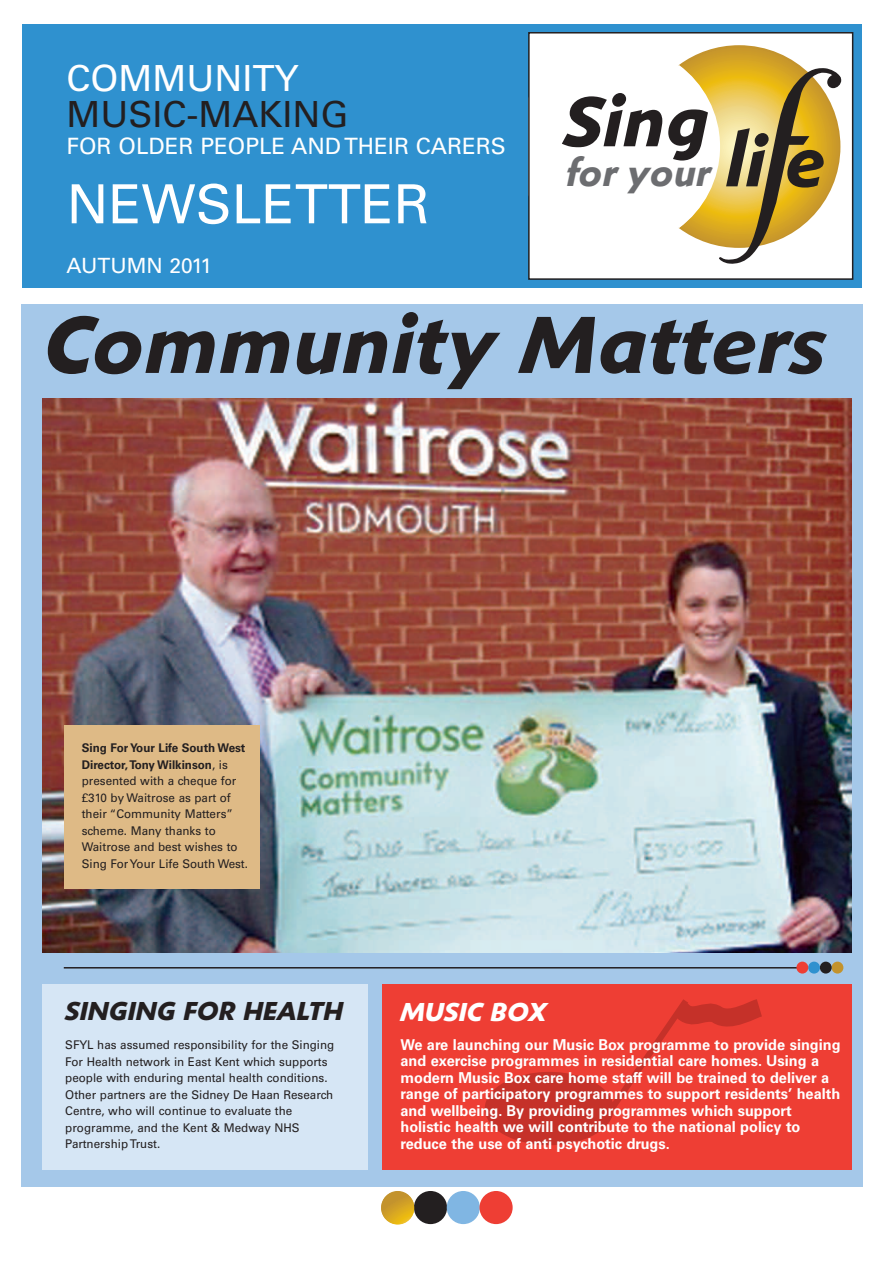
<style>
.page{position:relative;width:893px;height:1263px;background:#fff}
.page>*{position:absolute;margin:0;border:0;box-sizing:border-box;transform-origin:0 0}
.t1{font:italic 700 84px "Shinn";color:#231f20}
.t2{font:italic 700 73.5px "Shinn";color:#231f20}
.t3{font:54px "Univers";color:#fff}
.t4{font:italic 700 38.25px "Shinn";color:#6c6d70}
.t5{font:36px "Univers";color:#231f20}
.t6{font:36px "Univers";color:#fff}
.t7{font:italic 700 27px "Shinn";color:#231f20}
.t8{font:italic 700 27px "Shinn";color:#fff}
.t9{font:22.5px "Univers";color:#fff}
.t10{font:21px "Univers";color:#fff}
.t11{font:700 15px/16.5px "Univers";color:#fff}
.t12{font:12px/16.5px "Univers";color:#231f20}
.s1{font-weight:700}
</style>
<div class="page">
<div style="left:21px;top:304px;width:841px;height:882px;background:#a5c8e9"></div>
<div style="left:383px;top:984px;width:469px;height:185px;background:#ee3e34"></div>
<div style="left:414px;top:1191px;width:33px;height:33px;background:#231f20;border-radius:50%"></div>
<div style="left:447px;top:1191px;width:33px;height:33px;background:#80b6e3;border-radius:50%"></div>
<div style="left:479px;top:1191px;width:34px;height:33px;background:#ee3e34;border-radius:50%"></div>
<div style="left:43px;top:984px;width:325px;height:185px;background:#d6e6f5"></div>
<img style="left:43px;top:399px;width:808px;height:553px">
<div style="left:23px;top:24px;width:839px;height:263px;background:#2f91cf"></div>
<div style="left:529px;top:33px;width:324px;height:246px;background:#fff"></div>
<svg style="left:678px;top:45px;width:164px;height:219px"></svg>
<div style="left:528px;top:32px;width:325px;height:248px;border:2px solid #231f20"></div>
<svg style="left:381px;top:1191px;width:33px;height:33px"></svg>
<div style="left:485px;top:1072px;width:129px;height:73px;background:#c53129;border-radius:50%"></div>
<hr style="left:64px;top:967px;width:737px;height:1px;background:#231f20">
<div style="left:832px;top:962px;width:11px;height:11px;background:#c3932d;border-radius:50%"></div>
<div style="left:820px;top:962px;width:12px;height:11px;background:#231f20;border-radius:50%"></div>
<div style="left:808px;top:962px;width:12px;height:11px;background:#2f91cf;border-radius:50%"></div>
<div style="left:796px;top:962px;width:12px;height:11px;background:#ee3e34;border-radius:50%"></div>
<div style="left:64px;top:725px;width:195px;height:164px;background:#deba86"></div>
<svg style="left:600px;top:999px;width:162px;height:120px"></svg>
<h3 class="t6" style="left:67px;top:65px;width:234px">COMMUNITY</h3>
<h3 class="t5" style="left:67px;top:101px;width:284px">MUSIC-MAKING</h3>
<h3 class="t9" style="left:67px;top:138px;width:441px">FOR OLDER PEOPLE AND THEIR CARERS</h3>
<h3 class="t3" style="left:67px;top:184px;width:365px">NEWSLETTER</h3>
<h3 class="t10" style="left:67px;top:258px;width:147px">AUTUMN 2011</h3>
<h2 class="t2" style="left:564px;top:72px;width:146px">Sing</h2>
<h3 class="t4" style="left:566px;top:148px;width:148px">for your</h3>
<h2 class="t2" style="left:725px;top:112px;width:102px">li e</h2>
<h1 class="t1" style="left:44px;top:287px;width:784px">Community Matters</h1>
<p class="t12" style="left:82px;top:741px;width:168px"><span class="s1">Sing For Your Life South West<br>Director,Tony Wilkinson</span>, is presented with a cheque for £310 by Waitrose as part of their “Community Matters” scheme. Many thanks to<br>Waitrose and best wishes to<br>Sing For Your Life South West.</p>
<h3 class="t7" style="left:65px;top:992px;width:279px">SINGING FOR HEALTH</h3>
<p class="t12" style="left:65px;top:1038px;width:271px">SFYL has assumed responsibility for the Singing For Health network in East Kent which supports people with enduring mental health conditions.<br>Other partners are the Sidney De Haan Research Centre, who will continue to evaluate the programme, and the Kent &amp; Medway NHS Partnership Trust.</p>
<h3 class="t8" style="left:400px;top:993px;width:148px">MUSIC BOX</h3>
<p class="t11" style="left:400px;top:1037px;width:442px">We are launching our Music Box programme to provide singing and exercise programmes in residential care homes. Using a modern Music Box care home staff will be trained to deliver a range of participatory programmes to support residents’ health and wellbeing. By providing programmes which support holistic health we will contribute to the national policy to reduce the use of anti psychotic drugs.</p>
</div>
